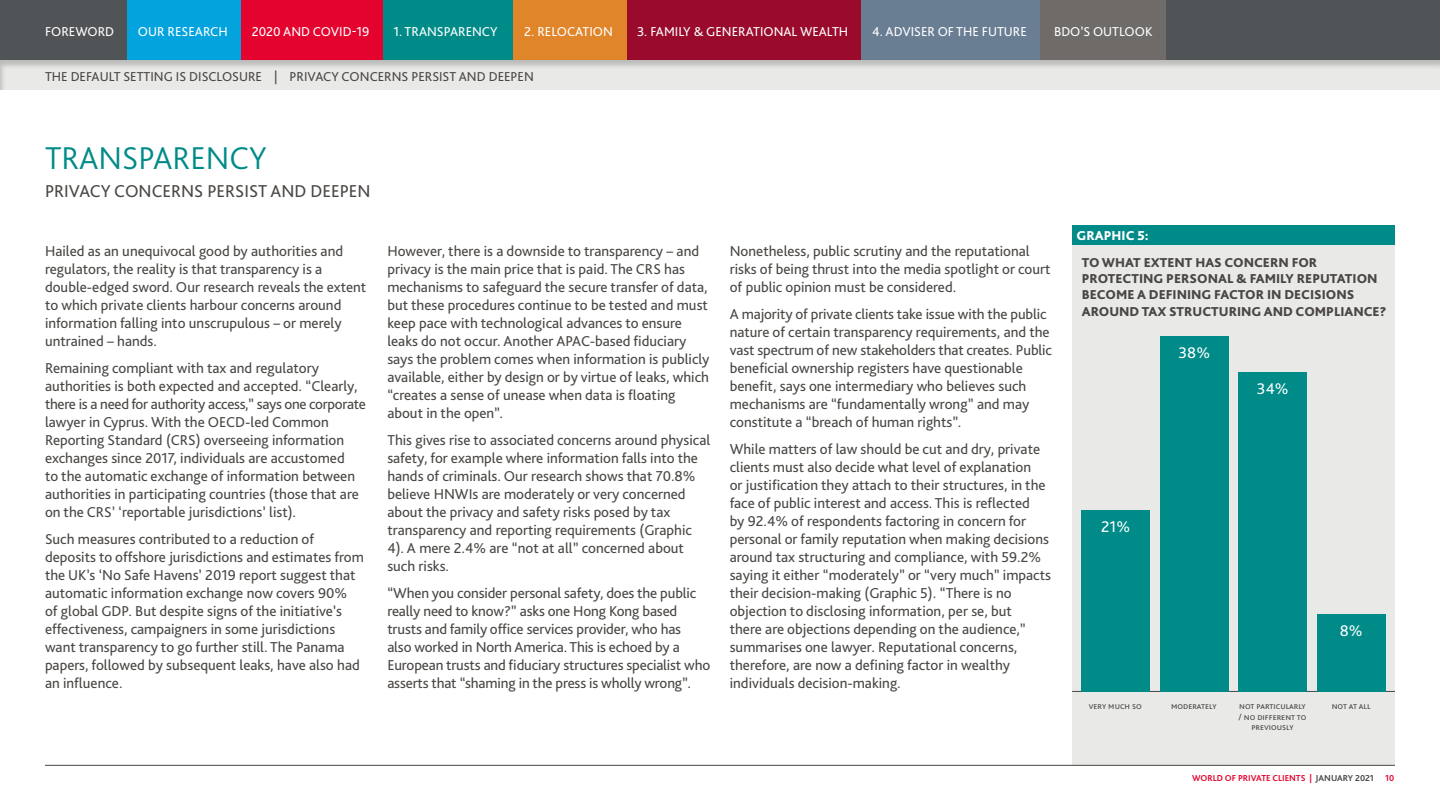
<style>
.page{position:relative;width:1440px;height:810px;background:#fff}
.page>*{position:absolute;margin:0;border:0;box-sizing:border-box;transform-origin:0 0}
.t1{font:300 33px "Bliss Pro";color:#008b88}
.t2{font:18px "Bliss Pro";color:#494643}
.t3{font:16.2px "Bliss Pro";color:#fff}
.t4{font:15px/18px "Bliss Pro";color:#494643}
.t5{font:800 13.5px/16.2px "Bliss Pro";color:#494643}
.t6{font:13.5px "Bliss Pro";color:#fff}
.t7{font:13.5px "Bliss Pro";color:#494643}
.t8{font:800 13.5px "Bliss Pro";color:#fff}
.t9{font:9px/10.8px "Bliss Pro";color:#494643;text-align:center}
.t10{font:700 9px "Bliss Pro";color:#e4032e}
.s1{color:#494643}
</style>
<div class="page">
<div style="left:0;top:0;width:1440px;height:61px;background:#505457"></div>
<div style="left:861px;top:0;width:179px;height:61px;background:#697d93"></div>
<div style="left:1040px;top:0;width:126px;height:61px;background:#6e6b68"></div>
<div style="left:627px;top:0;width:234px;height:61px;background:#990a2c"></div>
<div style="left:513px;top:0;width:114px;height:61px;background:#e1852a"></div>
<div style="left:383px;top:0;width:130px;height:61px;background:#008b88"></div>
<div style="left:241px;top:0;width:142px;height:61px;background:#e4032e"></div>
<div style="left:127px;top:0;width:114px;height:61px;background:#03a3dd"></div>
<div style="left:1072px;top:244px;width:323px;height:521px;background:#e9e9e8"></div>
<hr style="left:1072px;top:691px;width:323px;height:1px;background:#494643">
<div style="left:1081px;top:511px;width:69px;height:181px;background:#008b88"></div>
<div style="left:1160px;top:337px;width:69px;height:355px;background:#008b88"></div>
<div style="left:1072px;top:225px;width:323px;height:19px;background:#008b88"></div>
<div style="left:1239px;top:373px;width:68px;height:319px;background:#008b88"></div>
<div style="left:1317px;top:614px;width:68px;height:78px;background:#008b88"></div>
<div style="left:0;top:56px;width:1440px;height:35px;background:#000;opacity:.2"></div>
<hr style="left:45px;top:765px;width:1350px;height:1px;background:#494643">
<p class="t6" style="left:45px;top:23px;width:71px">FOREWORD</p>
<p class="t6" style="left:138px;top:23px;width:91px">OUR RESEARCH</p>
<p class="t6" style="left:252px;top:23px;width:119px">2020 AND COVID-19</p>
<p class="t6" style="left:394px;top:23px;width:105px">1. TRANSPARENCY</p>
<p class="t6" style="left:524px;top:23px;width:90px">2. RELOCATION</p>
<p class="t6" style="left:637px;top:23px;width:213px">3. FAMILY &amp; GENERATIONAL WEALTH</p>
<p class="t6" style="left:872px;top:23px;width:156px">4. ADVISER OF THE FUTURE</p>
<p class="t6" style="left:1054px;top:23px;width:100px">BDO’S OUTLOOK</p>
<p class="t7" style="left:45px;top:68px;width:490px">THE DEFAULT SETTING IS DISCLOSURE | PRIVACY CONCERNS PERSIST AND DEEPEN</p>
<h1 class="t1" style="left:45px;top:137px;width:223px">TRANSPARENCY</h1>
<p class="t2" style="left:45px;top:179px;width:327px">PRIVACY CONCERNS PERSIST AND DEEPEN</p>
<p class="t4" style="left:45px;top:242px;width:323px">Hailed as an unequivocal good by authorities and regulators, the reality is that transparency is a double-edged sword. Our research reveals the extent to which private clients harbour concerns around information falling into unscrupulous – or merely untrained – hands.</p>
<p class="t4" style="left:45px;top:359px;width:323px">Remaining compliant with tax and regulatory authorities is both expected and accepted. “Clearly, there is a need for authority access,” says one corporate lawyer in Cyprus. With the OECD-led Common Reporting Standard (CRS) overseeing information exchanges since 2017, individuals are accustomed<br>to the automatic exchange of information between authorities in participating countries (those that are on the CRS’ ‘reportable jurisdictions’ list).</p>
<p class="t4" style="left:45px;top:530px;width:320px">Such measures contributed to a reduction of deposits to offshore jurisdictions and estimates from the UK’s ‘No Safe Havens’ 2019 report suggest that automatic information exchange now covers 90%<br>of global GDP. But despite signs of the initiative’s effectiveness, campaigners in some jurisdictions want transparency to go further still. The Panama papers, followed by subsequent leaks, have also had an influence.</p>
<p class="t4" style="left:387px;top:242px;width:323px">However, there is a downside to transparency – and privacy is the main price that is paid. The CRS has mechanisms to safeguard the secure transfer of data, but these procedures continue to be tested and must keep pace with technological advances to ensure leaks do not occur. Another APAC-based fiduciary says the problem comes when information is publicly available, either by design or by virtue of leaks, which “creates a sense of unease when data is floating about in the open”.</p>
<p class="t4" style="left:387px;top:431px;width:324px">This gives rise to associated concerns around physical safety, for example where information falls into the hands of criminals. Our research shows that 70.8% believe HNWIs are moderately or very concerned about the privacy and safety risks posed by tax transparency and reporting requirements (Graphic 4). A mere 2.4% are “not at all” concerned about such risks.</p>
<p class="t4" style="left:387px;top:584px;width:324px">“When you consider personal safety, does the public really need to know?” asks one Hong Kong based trusts and family office services provider, who has<br>also worked in North America. This is echoed by a European trusts and fiduciary structures specialist who asserts that “shaming in the press is wholly wrong”.</p>
<p class="t4" style="left:730px;top:242px;width:322px">Nonetheless, public scrutiny and the reputational risks of being thrust into the media spotlight or court of public opinion must be considered.</p>
<p class="t4" style="left:730px;top:305px;width:324px">A majority of private clients take issue with the public nature of certain transparency requirements, and the vast spectrum of new stakeholders that creates. Public beneficial ownership registers have questionable benefit, says one intermediary who believes such mechanisms are “fundamentally wrong” and may constitute a “breach of human rights”.</p>
<p class="t4" style="left:730px;top:440px;width:323px">While matters of law should be cut and dry, private clients must also decide what level of explanation<br>or justification they attach to their structures, in the face of public interest and access. This is reflected<br>by 92.4% of respondents factoring in concern for personal or family reputation when making decisions around tax structuring and compliance, with 59.2% saying it either “moderately” or “very much” impacts their decision-making (Graphic 5). “There is no objection to disclosing information, per se, but<br>there are objections depending on the audience,” summarises one lawyer. Reputational concerns, therefore, are now a defining factor in wealthy individuals decision-making.</p>
<p class="t8" style="left:1077px;top:227px;width:73px">GRAPHIC 5:</p>
<p class="t5" style="left:1082px;top:254px;width:306px">TO WHAT EXTENT HAS CONCERN FOR PROTECTING PERSONAL &amp; FAMILY REPUTATION BECOME A DEFINING FACTOR IN DECISIONS AROUND TAX STRUCTURING AND COMPLIANCE?</p>
<p class="t3" style="left:1179px;top:343px;width:33px">38%</p>
<p class="t3" style="left:1257px;top:379px;width:33px">34%</p>
<p class="t3" style="left:1101px;top:517px;width:30px">21%</p>
<p class="t3" style="left:1340px;top:620px;width:24px">8%</p>
<p class="t9" style="left:1089px;top:700px;width:54px">very much so</p>
<p class="t9" style="left:1171px;top:700px;width:47px">moderately</p>
<p class="t9" style="left:1239px;top:700px;width:69px">not particularly / no different to previously</p>
<p class="t9" style="left:1332px;top:700px;width:40px">not at all</p>
<p class="t10" style="left:1192px;top:772px;width:183px">WORLD OF PRIVATE CLIENTS | <span class="s1">JANUARY 2021</span></p>
<p class="t10" style="left:1385px;top:772px;width:11px">10</p>
</div>
